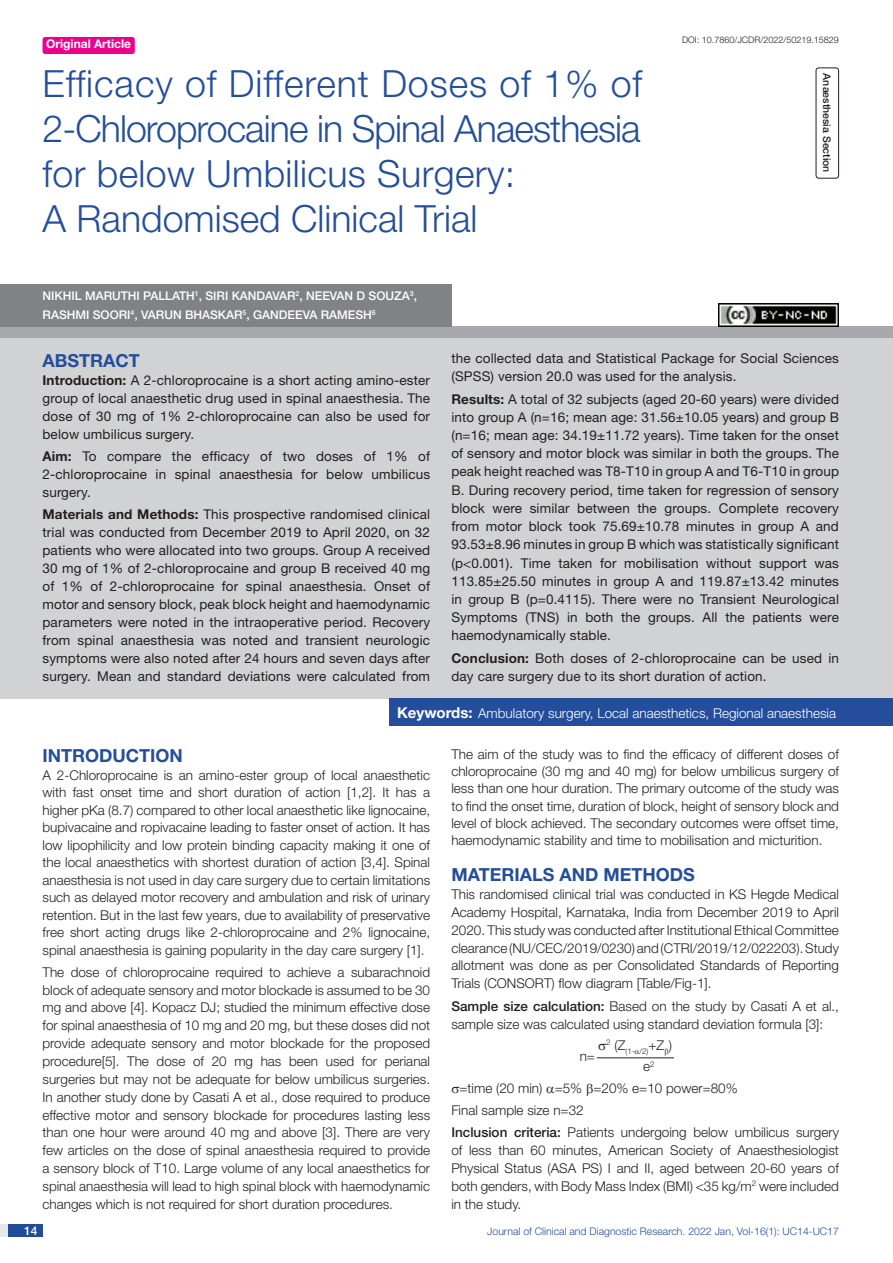
<style>
.page{position:relative;width:893px;height:1263px;background:#fff}
.page>*{position:absolute;margin:0;border:0;box-sizing:border-box;transform-origin:0 0}
.t1{font:300 37.5px/45px "Helvetica Neue";color:#244e9b}
.Heading{font:700 18px "Helvetica Neue";color:#244e9b}
.Abstract_head{font:700 18px "Helvetica Neue";color:#244e9b}
.Body_text{font:300 13.5px/17.9px "Helvetica Neue";color:#231f20;text-align:justify}
.Abstract_Text{font:13.5px/18px "Helvetica Neue";letter-spacing:.01em;color:#231f20;text-align:justify}
.Key_words{font:300 13.5px "Helvetica Neue";color:#fff}
.Author{font:500 12px "Helvetica Neue";color:#fff}
.t2{font:700 12px "Helvetica Neue";color:#fff}
.t3{font:300 10.5px "Helvetica Neue";color:#244e9b}
.section{font:500 10.5px "Helvetica Neue";color:#231f20}
.DOI{font:300 9px "Helvetica Neue";color:#231f20}
.t4{font:300 7.8px "Helvetica Neue";color:#231f20}
.s1{font-weight:700}
.s2{font-weight:700;font-size:15px}
.s3{font-weight:500}
</style>
<div class="page">
<div style="left:0;top:1224px;width:43px;height:13px;background:#e6e7e9"></div>
<div style="left:8px;top:1224px;width:35px;height:13px;background:#214c99"></div>
<div style="left:43px;top:37px;width:92px;height:17px;background:#ed028c;border-radius:3px"></div>
<div style="left:816px;top:67px;width:23px;height:112px;border:1px solid #231f20;border-radius:3px"></div>
<hr style="left:597px;top:1057px;width:77px;height:1px;background:#231f20">
<div style="left:0;top:326px;width:893px;height:12px;background:#a8a9ad"></div>
<div style="left:0;top:284px;width:451px;height:42px;background:#808285"></div>
<div style="left:0;top:338px;width:893px;height:360px;background:#d1d2d4"></div>
<div style="left:389px;top:698px;width:504px;height:28px;background:#244e9b"></div>
<img style="left:719px;top:304px;width:120px;height:22px">
<p class="t2" style="left:46px;top:37px;width:87px">Original Article</p>
<p class="t1" style="left:43px;top:60px;width:601px">Efficacy of Different Doses of 1% of 2-Chloroprocaine in Spinal Anaesthesia for below Umbilicus Surgery:<br>A Randomised Clinical Trial</p>
<p class="Author" style="left:43px;top:289px;width:198px">NIKHIL MARUTHI PALLATH<sup>1</sup>, SIRI KAN</p>
<p class="Author" style="left:257px;top:289px;width:162px">DAVAR<sup>2</sup>, NEEVAN D SOUZA<sup>3</sup>,</p>
<p class="Author" style="left:43px;top:307px;width:9px">RAS</p>
<p class="Author" style="left:67px;top:307px;width:264px">HMI SOORI <sup>4</sup>, VARUN BHASKAR<sup>5</sup>, GAN DEEVA RAM</p>
<p class="Author" style="left:348px;top:307px;width:29px">ESH<sup>6</sup></p>
<p class="DOI" style="left:682px;top:35px;width:158px">DOI: 10.7860/JCDR/2022/50219.15829</p>
<p class="section" style="left:833px;top:73px;width:101px;rotate:90deg">ANAESTHESIA SECTION</p>
<p class="Abstract_head" style="left:43px;top:349px;width:99px">ABSTRACT</p>
<p class="Abstract_Text" style="left:43px;top:370px;width:389px"><span class="s1">Introduction:</span> A 2-chloroprocaine is a short acting amino-ester group of local anaesthetic drug used in spinal anaesthesia. The dose of 30 mg of 1% 2-chloroprocaine can also be used for below umbilicus surgery.</p>
<p class="Abstract_Text" style="left:43px;top:447px;width:389px"><span class="s1">Aim:</span> To compare the efficacy of two doses of 1% of 2-chloroprocaine in spinal anaesthesia for below umbilicus surgery.</p>
<p class="Abstract_Text" style="left:43px;top:505px;width:389px"><span class="s1">Materials and Methods:</span> This prospective randomised clinical trial was conducted from December 2019 to April 2020, on 32 patients who were allocated into two groups. Group A received 30 mg of 1% of 2-chloroprocaine and group B received 40 mg of 1% of 2-chloroprocaine for spinal anaesthesia. Onset of motor and sensory block, peak block height and haemodynamic parameters were noted in the intraoperative period. Recovery from spinal anaesthesia was noted and transient neurologic symptoms were also noted after 24 hours and seven days after surgery. Mean and standard deviations were calculated from</p>
<p class="Abstract_Text" style="left:451px;top:349px;width:389px">the collected data and Statistical Package for Social Sciences (SPSS) version 20.0 was used for the analysis.</p>
<p class="Abstract_Text" style="left:451px;top:389px;width:389px"><span class="s1">Results:</span> A total of 32 subjects (aged 20-60 years) were divided into group A (n=16; mean age: 31.56±10.05 years) and group B (n=16; mean age: 34.19±11.72 years). Time taken for the onset of sensory and motor block was similar in both the groups. The peak height reached was T8-T10 in group A and T6-T10 in group B. During recovery period, time taken for regression of sensory block were similar between the groups. Complete recovery from motor block took 75.69±10.78 minutes in group A and 93.53±8.96 minutes in group B which was statistically significant (p&lt;0.001). Time taken for mobilisation without support was 113.85±25.50 minutes in group A and 119.87±13.42 minutes in group B (p=0.4115). There were no Transient Neurological Symptoms (TNS) in both the groups. All the patients were haemodynamically stable.</p>
<p class="Abstract_Text" style="left:451px;top:649px;width:389px"><span class="s1">Conclusion:</span> Both doses of 2-chloroprocaine can be used in day care surgery due to its short duration of action.</p>
<p class="Key_words" style="left:397px;top:705px;width:440px"><span class="s2">Keywords:</span> Ambulatory surgery, Local anaesthetics, Regional anaesthesia</p>
<p class="Heading" style="left:43px;top:744px;width:142px">INTRODUCTION</p>
<p class="Body_text" style="left:43px;top:766px;width:389px">A 2-Chloroprocaine is an amino-ester group of local anaesthetic with fast onset time and short duration of action [1,2]. It has a higher pKa (8.7) compared to other local anaesthetic like lignocaine, bupivacaine and ropivacaine leading to faster onset of action. It has low lipophilicity and low protein binding capacity making it one of the local anaesthetics with shortest duration of action [3,4]. Spinal anaesthesia is not used in day care surgery due to certain limitations such as delayed motor recovery and ambulation and risk of urinary retention. But in the last few years, due to availability of preservative free short acting drugs like 2-chloroprocaine and 2% lignocaine, spinal anaesthesia is gaining popularity in the day care surgery [1].</p>
<p class="Body_text" style="left:43px;top:963px;width:389px">The dose of chloroprocaine required to achieve a subarachnoid block of adequate sensory and motor blockade is assumed to be 30 mg and above [4]. Kopacz DJ; studied the minimum effective dose for spinal anaesthesia of 10 mg and 20 mg, but these doses did not provide adequate sensory and motor blockade for the proposed procedure[5]. The dose of 20 mg has been used for perianal surgeries but may not be adequate for below umbilicus surgeries.<br>In another study done by Casati A et al., dose required to produce effective motor and sensory blockade for procedures lasting less than one hour were around 40 mg and above [3]. There are very few articles on the dose of spinal anaesthesia required to provide a sensory block of T10. Large volume of any local anaesthetics for spinal anaesthesia will lead to high spinal block with haemodynamic changes which is not required for short duration procedures.</p>
<p class="Body_text" style="left:451px;top:745px;width:389px;line-height:17.2px">The aim of the study was to find the efficacy of different doses of chloroprocaine (30 mg and 40 mg) for below umbilicus surgery of less than one hour duration. The primary outcome of the study was to find the onset time, duration of block, height of sensory block and level of block achieved. The secondary outcomes were offset time, haemodynamic stability and time to mobilisation and micturition.</p>
<p class="Heading" style="left:451px;top:863px;width:245px">MATERIALS AND METHODS</p>
<p class="Body_text" style="left:451px;top:885px;width:389px">This randomised clinical trial was conducted in KS Hegde Medical Academy Hospital, Karnataka, India from December 2019 to April 2020. This study was conducted after Institutional Ethical Committee clearance (NU/CEC/2019/0230) and (CTRI/2019/12/022203). Study allotment was done as per Consolidated Standards of Reporting Trials (CONSORT) flow diagram [Table/Fig-1].</p>
<p class="Body_text" style="left:451px;top:996px;width:389px"><span class="s3">SAMPLE SIZE CALCULATION:</span> Based on the study by Casati A et al., sample size was calculated using standard deviation formula [3]:</p>
<p class="t4" style="left:606px;top:1046px;width:67px">2 <sup>(Z</sup>(1- /2)<sup>+Z</sup> <sup>)</sup></p>
<p class="Body_text" style="left:643px;top:1057px;width:13px">e<sup>2</sup></p>
<p class="Body_text" style="left:580px;top:1047px;width:17px">n=</p>
<p class="Body_text" style="left:459px;top:1079px;width:280px">=time (20 min) =5% =20% e=10 power=80%</p>
<p class="Body_text" style="left:451px;top:1101px;width:134px">Final sample size n=32</p>
<p class="Body_text" style="left:451px;top:1123px;width:389px"><span class="s3">INCLUSION CRITERIA:</span> Patients undergoing below umbilicus surgery of less than 60 minutes, American Society of Anaesthesiologist Physical Status (ASA PS) I and II, aged between 20-60 years of both genders, with Body Mass Index (BMI) &lt;35 kg/m<sup>2</sup> were included in the study.</p>
<p class="Author" style="left:24px;top:1223px;width:15px">14</p>
<p class="t3" style="left:487px;top:1225px;width:353px">Journal of Clinical and Diagnostic Research. 2022 Jan, Vol-16(1): UC14-UC17</p>
</div>
